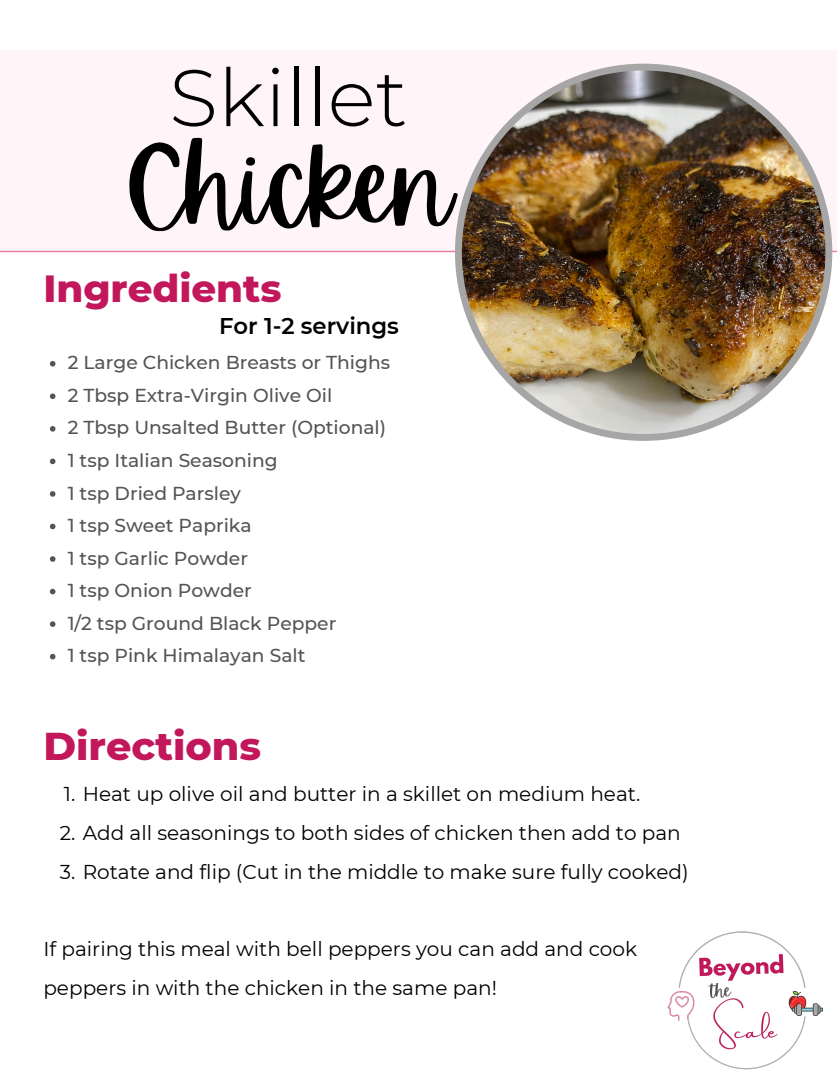
<style>
.page{position:relative;width:837px;height:1083px;background:#fff}
.page>*{position:absolute;margin:0;border:0;box-sizing:border-box;transform-origin:0 0}
.t1{font:105.35px "Apricots";color:#000}
.t2{font:300 80.06px "Montserrat";color:#000}
.t3{font:800 39.55px "Montserrat";color:#c2185b}
.t4{font:800 38.59px "Montserrat";color:#c2185b}
.t5{font:600 22.66px "Montserrat";color:#000}
.t6{font:20.04px/38.8px "Montserrat";color:#000}
.t7{font:500 18.72px "Montserrat";color:#545454}
</style>
<div class="page">
<div style="left:0;top:50px;width:837px;height:202px;background:#fff5f8"></div>
<hr style="left:0;top:251px;width:837px;height:1px;background:#e67c9f">
<img style="left:455px;top:64px;width:377px;height:377px">
<img style="left:667px;top:931px;width:156px;height:139px">
<svg style="left:50px;top:361px;width:5px;height:5px"></svg>
<svg style="left:50px;top:393px;width:5px;height:6px"></svg>
<svg style="left:50px;top:426px;width:5px;height:6px"></svg>
<svg style="left:50px;top:459px;width:5px;height:5px"></svg>
<svg style="left:50px;top:491px;width:5px;height:6px"></svg>
<svg style="left:50px;top:524px;width:5px;height:5px"></svg>
<svg style="left:50px;top:556px;width:5px;height:6px"></svg>
<svg style="left:50px;top:589px;width:5px;height:5px"></svg>
<svg style="left:50px;top:621px;width:5px;height:6px"></svg>
<svg style="left:50px;top:654px;width:5px;height:5px"></svg>
<p class="t2" style="left:169px;top:49px;width:240px">Skillet</p>
<p class="t1" style="left:124px;top:126px;width:330px">Chicken</p>
<p class="t4" style="left:43px;top:265px;width:240px">Ingredients</p>
<p class="t5" style="left:219px;top:312px;width:181px">For 1-2 servings</p>
<p class="t7" style="left:68px;top:351px;width:324px">2 Large Chicken Breasts or Thighs</p>
<p class="t7" style="left:68px;top:384px;width:266px">2 Tbsp Extra-Virgin Olive Oil</p>
<p class="t7" style="left:68px;top:416px;width:320px">2 Tbsp Unsalted Butter (Optional)</p>
<p class="t7" style="left:68px;top:449px;width:211px">1 tsp Italian Seasoning</p>
<p class="t7" style="left:68px;top:481px;width:175px">1 tsp Dried Parsley</p>
<p class="t7" style="left:68px;top:514px;width:185px">1 tsp Sweet Paprika</p>
<p class="t7" style="left:68px;top:546px;width:182px">1 tsp Garlic Powder</p>
<p class="t7" style="left:68px;top:579px;width:186px">1 tsp Onion Powder</p>
<p class="t7" style="left:68px;top:611px;width:270px">1/2 tsp Ground Black Pepper</p>
<p class="t7" style="left:68px;top:644px;width:239px">1 tsp Pink Himalayan Salt</p>
<p class="t3" style="left:43px;top:721px;width:219px">Directions</p>
<p class="t6" style="left:64px;top:774px;width:578px">1. Heat up olive oil and butter in a skillet on medium heat.</p>
<p class="t6" style="left:60px;top:813px;width:622px">2. Add all seasonings to both sides of chicken then add to pan</p>
<p class="t6" style="left:60px;top:852px;width:630px">3. Rotate and flip (Cut in the middle to make sure fully cooked)</p>
<p class="t6" style="left:43px;top:929px;width:595px">If pairing this meal with bell peppers you can add and cook peppers in with the chicken in the same pan!</p>
</div>
